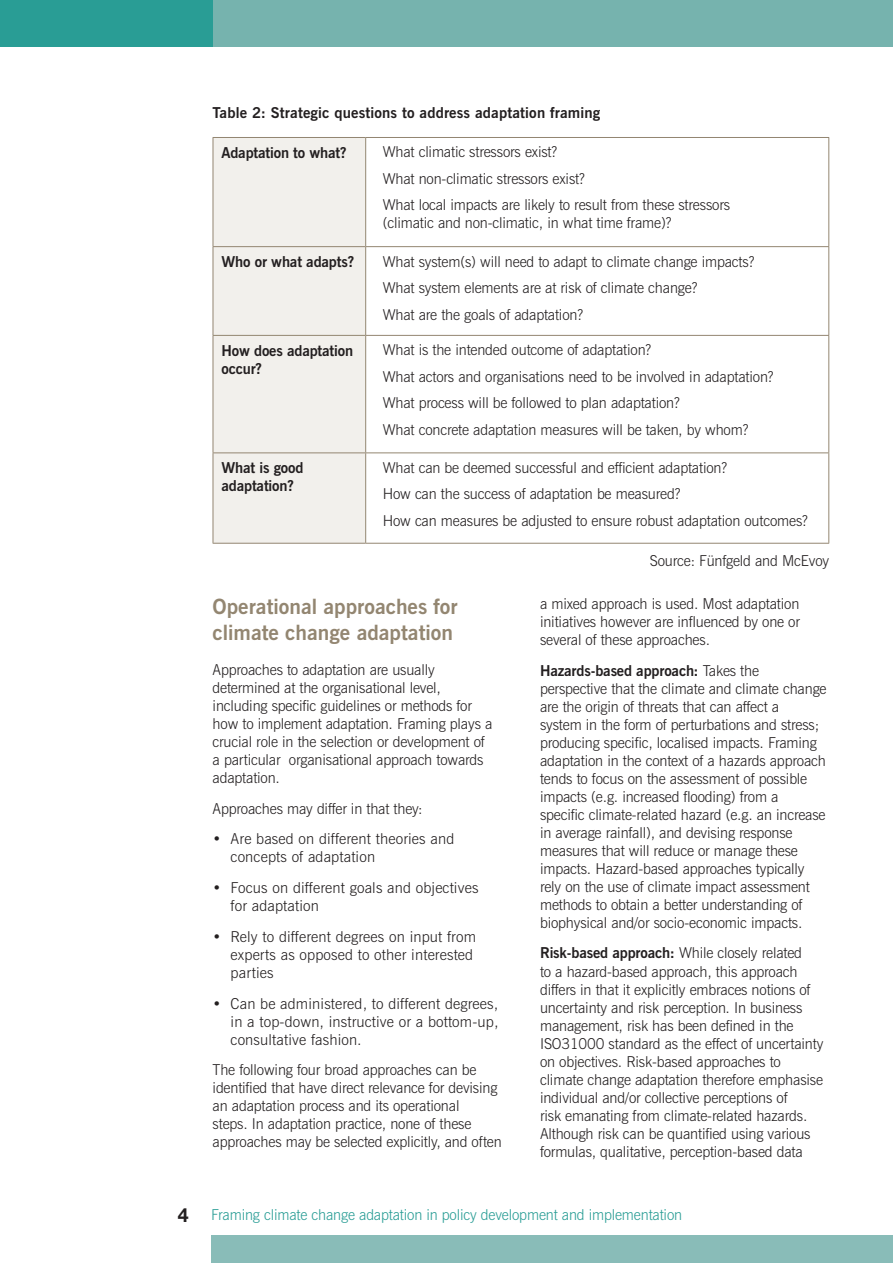
<style>
.page{position:relative;width:893px;height:1263px;background:#fff}
.page>*{position:absolute;margin:0;border:0;box-sizing:border-box;transform-origin:0 0}
.SUB_Heading{font:700 21px/25.5px "News Gothic BT";color:#938671}
.INSIDE_BODY{font:300 15px/18px "News Gothic BT";letter-spacing:-.01em;color:#231f20}
.INSIDE_BODY-2{font:300 15px/18px "News Gothic BT";letter-spacing:.01em;color:#231f20}
.INSIDE_BODY-3{font:700 15px/18px "News Gothic BT";letter-spacing:-.01em;color:#231f20}
.t1{font:300 15px "News Gothic BT";letter-spacing:-.01em;color:#299d95}
.FIGURE_Heading{font:700 15px "News Gothic BT";letter-spacing:.01em;color:#231f20}
.s1{font-weight:700}
.s2{font-family:"Helvetica Neue LT Std";font-weight:700;font-size:19.5px;color:#231f20}
</style>
<div class="page">
<div style="left:211px;top:1236px;width:682px;height:27px;background:#89bcb8"></div>
<div style="left:213px;top:0;width:680px;height:46px;background:#76b3ae"></div>
<div style="left:0;top:0;width:213px;height:46px;background:#299d95"></div>
<div style="left:214px;top:138px;width:151px;height:405px;background:#f2f0ec"></div>
<hr style="left:213px;top:137px;width:153px;height:1px;background:#938671">
<hr style="left:213px;top:138px;width:1px;height:108px;background:#938671">
<hr style="left:366px;top:137px;width:463px;height:1px;background:#938671">
<hr style="left:365px;top:138px;width:1px;height:108px;background:#938671">
<hr style="left:828px;top:138px;width:1px;height:108px;background:#938671">
<hr style="left:213px;top:246px;width:153px;height:1px;background:#938671">
<hr style="left:213px;top:247px;width:1px;height:88px;background:#938671">
<hr style="left:366px;top:246px;width:463px;height:1px;background:#938671">
<hr style="left:365px;top:247px;width:1px;height:88px;background:#938671">
<hr style="left:828px;top:247px;width:1px;height:88px;background:#938671">
<hr style="left:213px;top:335px;width:153px;height:1px;background:#938671">
<hr style="left:213px;top:336px;width:1px;height:116px;background:#938671">
<hr style="left:366px;top:335px;width:463px;height:1px;background:#938671">
<hr style="left:365px;top:336px;width:1px;height:116px;background:#938671">
<hr style="left:828px;top:336px;width:1px;height:116px;background:#938671">
<hr style="left:213px;top:452px;width:153px;height:1px;background:#938671">
<hr style="left:213px;top:453px;width:1px;height:90px;background:#938671">
<hr style="left:366px;top:452px;width:463px;height:1px;background:#938671">
<hr style="left:365px;top:453px;width:1px;height:90px;background:#938671">
<hr style="left:828px;top:453px;width:1px;height:90px;background:#938671">
<hr style="left:213px;top:543px;width:153px;height:1px;background:#938671">
<hr style="left:366px;top:543px;width:463px;height:1px;background:#938671">
<p class="FIGURE_Heading" style="left:213px;top:104px;width:389px">Table 2: Strategic questions to address adaptation framing</p>
<p class="INSIDE_BODY-3" style="left:221px;top:144px;width:127px">Adaptation to what?</p>
<p class="INSIDE_BODY" style="left:383px;top:143px;width:176px">What climatic stressors exist?</p>
<p class="INSIDE_BODY" style="left:383px;top:170px;width:204px">What non-climatic stressors exist?</p>
<p class="INSIDE_BODY" style="left:383px;top:196px;width:349px">What local impacts are likely to result from these stressors (climatic and non-climatic, in what time frame)?</p>
<p class="INSIDE_BODY-3" style="left:221px;top:253px;width:134px">Who or what adapts?</p>
<p class="INSIDE_BODY" style="left:383px;top:252px;width:373px">What system(s) will need to adapt to climate change impacts?</p>
<p class="INSIDE_BODY" style="left:383px;top:279px;width:316px">What system elements are at risk of climate change?</p>
<p class="INSIDE_BODY" style="left:383px;top:305px;width:202px">What are the goals of adaptation?</p>
<p class="INSIDE_BODY-3" style="left:221px;top:341px;width:133px">How does adaptation occur?</p>
<p class="INSIDE_BODY" style="left:383px;top:341px;width:270px">What is the intended outcome of adaptation?</p>
<p class="INSIDE_BODY" style="left:383px;top:367px;width:392px">What actors and organisations need to be involved in adaptation?</p>
<p class="INSIDE_BODY" style="left:383px;top:394px;width:299px">What process will be followed to plan adaptation?</p>
<p class="INSIDE_BODY" style="left:383px;top:420px;width:367px">What concrete adaptation measures will be taken, by whom?</p>
<p class="INSIDE_BODY-3" style="left:221px;top:459px;width:83px">What is good adaptation?</p>
<p class="INSIDE_BODY" style="left:383px;top:458px;width:346px">What can be deemed successful and efficient adaptation?</p>
<p class="INSIDE_BODY" style="left:383px;top:485px;width:299px">How can the success of adaptation be measured?</p>
<p class="INSIDE_BODY" style="left:383px;top:511px;width:427px">How can measures be adjusted to ensure robust adaptation outcomes?</p>
<p class="SUB_Heading" style="left:213px;top:594px;width:247px">Operational approaches for climate change adaptation</p>
<p class="INSIDE_BODY" style="left:213px;top:660px;width:281px">Approaches to adaptation are usually determined at the organisational level, including specific guidelines or methods for how to implement adaptation. Framing plays a crucial role in the selection or development of a particular organisational approach towards adaptation.</p>
<p class="INSIDE_BODY" style="left:213px;top:799px;width:211px">Approaches may differ in that they:</p>
<p class="INSIDE_BODY-2" style="left:231px;top:830px;width:225px;text-indent:-18px">• Are based on different theories and concepts of adaptation</p>
<p class="INSIDE_BODY-2" style="left:231px;top:879px;width:249px;text-indent:-18px">• Focus on different goals and objectives for adaptation</p>
<p class="INSIDE_BODY-2" style="left:231px;top:927px;width:247px;text-indent:-18px">• Rely to different degrees on input from experts as opposed to other interested parties</p>
<p class="INSIDE_BODY" style="left:231px;top:994px;width:269px;text-align:justify;text-indent:-18px">• Can be administered, to different degrees, in a top-down, instructive or a bottom-up, consultative fashion.</p>
<p class="INSIDE_BODY" style="left:213px;top:1061px;width:291px">The following four broad approaches can be identified that have direct relevance for devising an adaptation process and its operational<br>steps. In adaptation practice, none of these approaches may be selected explicitly, and often</p>
<p class="INSIDE_BODY" style="left:650px;top:551px;width:181px">Source: Fünfgeld and McEvoy</p>
<p class="INSIDE_BODY" style="left:540px;top:594px;width:261px;text-align:justify">a mixed approach is used. Most adaptation initiatives however are influenced by one or several of these approaches.</p>
<p class="INSIDE_BODY" style="left:540px;top:661px;width:288px"><span class="s1">Hazards-based approach:</span> Takes the perspective that the climate and climate change are the origin of threats that can affect a<br>system in the form of perturbations and stress; producing specific, localised impacts. Framing adaptation in the context of a hazards approach tends to focus on the assessment of possible impacts (e.g. increased flooding) from a specific climate-related hazard (e.g. an increase in average rainfall), and devising response measures that will reduce or manage these impacts. Hazard-based approaches typically rely on the use of climate impact assessment methods to obtain a better understanding of biophysical and/or socio-economic impacts.</p>
<p class="INSIDE_BODY" style="left:540px;top:944px;width:285px"><span class="s1">Risk-based approach:</span> While closely related<br>to a hazard-based approach, this approach differs in that it explicitly embraces notions of uncertainty and risk perception. In business management, risk has been defined in the ISO31000 standard as the effect of uncertainty on objectives. Risk-based approaches to climate change adaptation therefore emphasise individual and/or collective perceptions of<br>risk emanating from climate-related hazards.<br>Although risk can be quantified using various formulas, qualitative, perception-based data</p>
<p class="t1" style="left:178px;top:1206px;width:506px"><span class="s2">4</span> Framing climate change adaptation in policy development and implementation</p>
</div>
